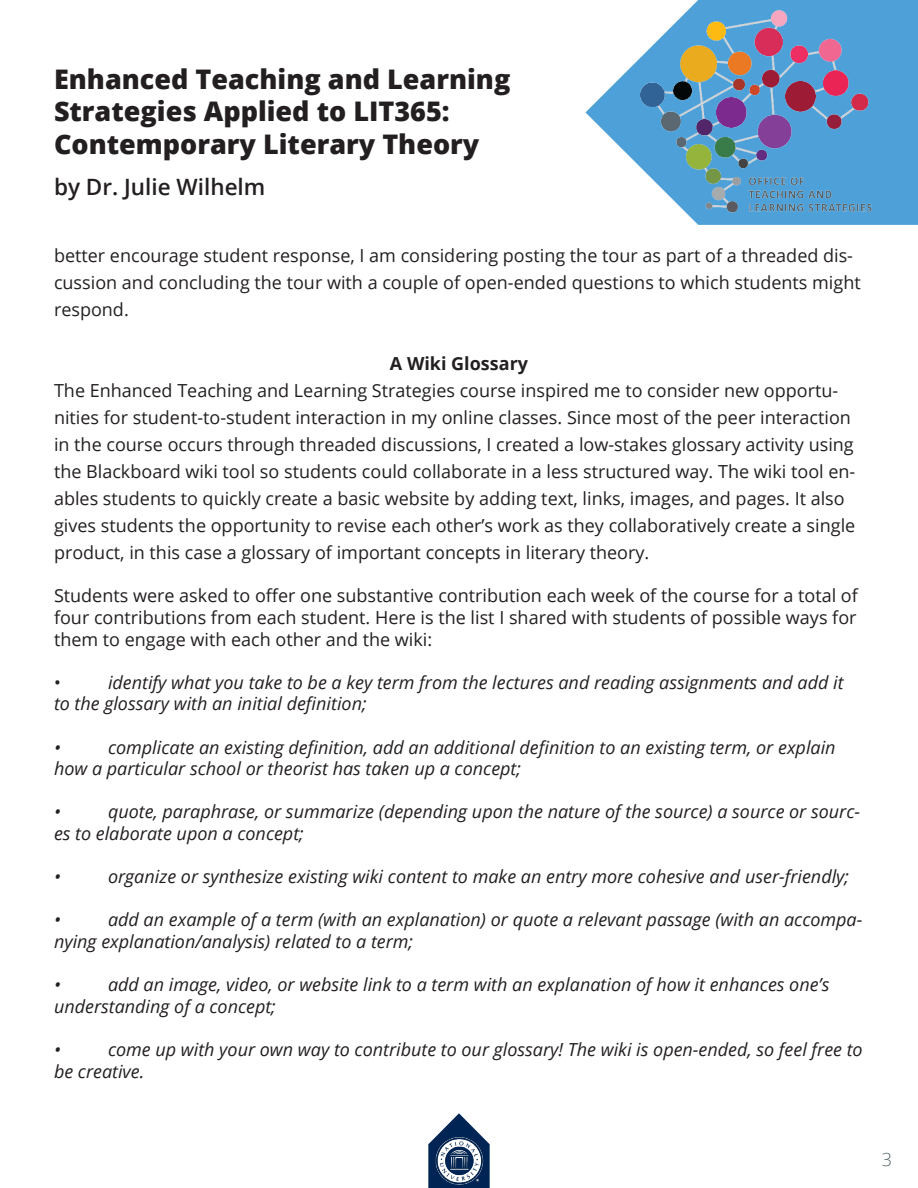
<style>
.page{position:relative;width:918px;height:1188px;background:#fff}
.page>*{position:absolute;margin:0;border:0;box-sizing:border-box;transform-origin:0 0}
.t1{font:800 27px/32.4px "Open Sans";color:#231f20}
.t2{font:600 22.5px "Open Sans";color:#231f20}
.t3{font:18px/27px "Open Sans";color:#231f20}
.t4{font:italic 18px/21.6px "Open Sans";color:#231f20}
.t5{font:700 18px "Open Sans";color:#231f20}
.t6{font:300 18px "Open Sans";color:#5b6770}
</style>
<div class="page">
<svg style="left:585px;top:0;width:333px;height:225px;fill:#4da0d8"></svg>
<img style="left:641px;top:10px;width:232px;height:205px">
<svg style="left:428px;top:1113px;width:62px;height:75px"></svg>
<img style="left:428px;top:1138px;width:62px;height:48px">
<h1 class="t1" style="left:54px;top:61px;width:458px">Enhanced Teaching and Learning<br>Strategies Applied to LIT365:<br>Contemporary Literary Theory</h1>
<p class="t2" style="left:54px;top:171px;width:213px">by Dr. Julie Wilhelm</p>
<p class="t3" style="left:54px;top:242px;width:808px">better encourage student response, I am considering posting the tour as part of a threaded dis&shy;cussion and concluding the tour with a couple of open-ended questions to which students might respond.</p>
<p class="t5" style="left:390px;top:351px;width:140px">A Wiki Glossary</p>
<p class="t3" style="left:54px;top:377px;width:803px">The Enhanced Teaching and Learning Strategies course inspired me to consider new opportu&shy;nities for student-to-student interaction in my online classes. Since most of the peer interaction in the course occurs through threaded discussions, I created a low-stakes glossary activity using the Blackboard wiki tool so students could collaborate in a less structured way. The wiki tool en&shy;ables students to quickly create a basic website by adding text, links, images, and pages. It also gives students the opportunity to revise each other’s work as they collaboratively create a single product, in this case a glossary of important concepts in literary theory.</p>
<p class="t3" style="left:54px;top:585px;width:805px;line-height:21.6px;text-align:justify">Students were asked to offer one substantive contribution each week of the course for a total of four contributions from each student. Here is the list I shared with students of possible ways for them to engage with each other and the wiki:</p>
<p class="t3" style="left:54px;top:668px;width:8px">•</p>
<p class="t4" style="left:54px;top:671px;width:791px;text-indent:54px">identify what you take to be a key term from the lectures and reading assignments and add it to the glossary with an initial definition;</p>
<p class="t4" style="left:54px;top:736px;width:8px">•</p>
<p class="t4" style="left:54px;top:736px;width:783px;text-indent:54px">complicate an existing definition, add an additional definition to an existing term, or explain how a particular school or theorist has taken up a concept;</p>
<p class="t4" style="left:54px;top:801px;width:8px">•</p>
<p class="t4" style="left:54px;top:801px;width:808px;text-indent:54px">quote, paraphrase, or summarize (depending upon the nature of the source) a source or sourc&shy;es to elaborate upon a concept;</p>
<p class="t4" style="left:54px;top:865px;width:8px">•</p>
<p class="t4" style="left:108px;top:865px;width:743px">organize or synthesize existing wiki content to make an entry more cohesive and user-friendly;</p>
<p class="t4" style="left:54px;top:909px;width:8px">•</p>
<p class="t4" style="left:54px;top:909px;width:810px;text-indent:54px">add an example of a term (with an explanation) or quote a relevant passage (with an accompa&shy;nying explanation/analysis) related to a term;</p>
<p class="t4" style="left:54px;top:973px;width:8px">•</p>
<p class="t4" style="left:54px;top:973px;width:777px;text-indent:54px">add an image, video, or website link to a term with an explanation of how it enhances one’s understanding of a concept;</p>
<p class="t4" style="left:54px;top:1038px;width:8px">•</p>
<p class="t4" style="left:54px;top:1038px;width:810px;text-indent:54px">come up with your own way to contribute to our glossary! The wiki is open-ended, so feel free to be creative.</p>
<p class="t6" style="left:882px;top:1147px;width:12px">3</p>
</div>
